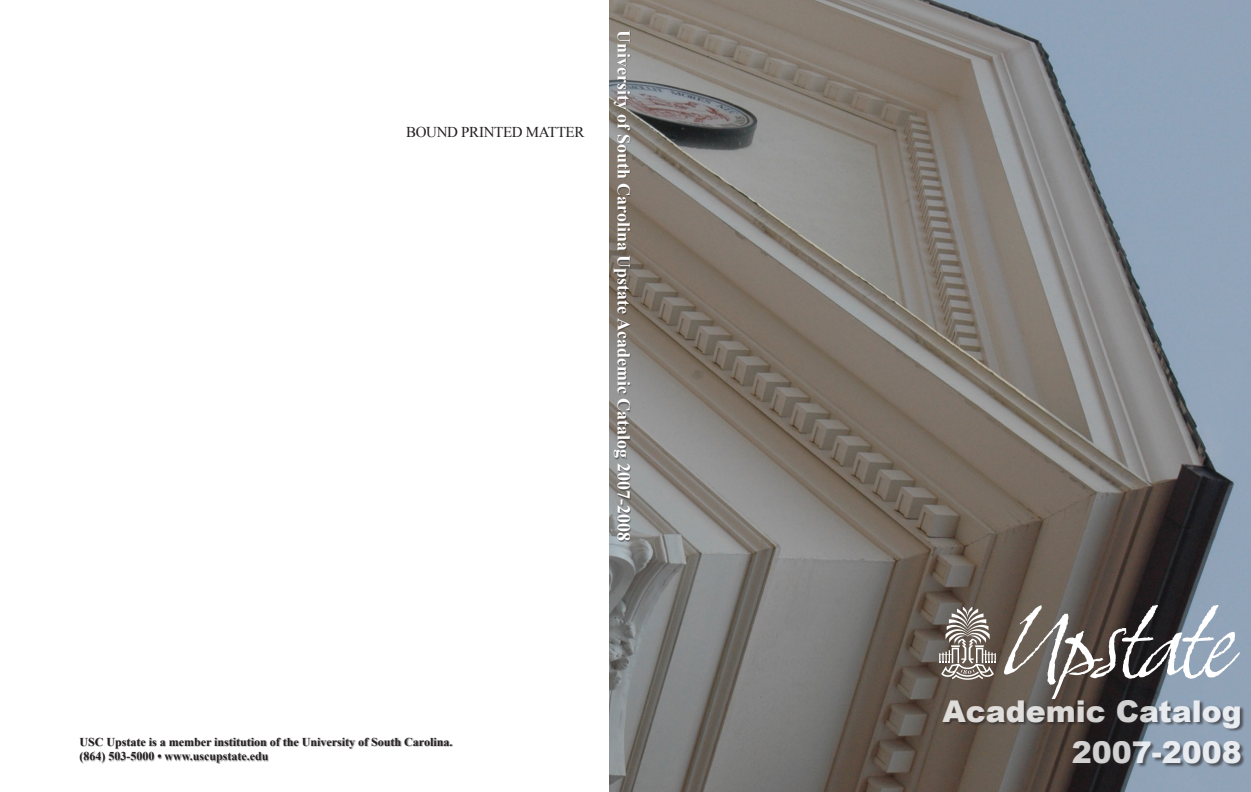
<style>
.page{position:relative;width:1251px;height:792px;background:#fff}
.page>*{position:absolute;margin:0;border:0;box-sizing:border-box;transform-origin:0 0}
.t1{font:900 30px/41px "Arial";color:#fff;text-align:right}
.t2{font:700 18px "Times New Roman";color:#fff}
.t3{font:15px "Times New Roman";letter-spacing:-.02em;color:#231f20}
.t4{font:700 12px "Times New Roman";color:#231f20}
</style>
<div class="page">
<img style="left:610px;top:0;width:641px;height:792px">
<div style="left:613px;top:30px;width:19px;height:512px;background:#231f20;opacity:.5"></div>
<div style="left:79px;top:737px;width:375px;height:27px;background:#231f20;opacity:.5"></div>
<div style="left:943px;top:700px;width:302px;height:68px;background:#231f20;opacity:.75"></div>
<svg style="left:939px;top:607px;width:57px;height:73px;background:#8d847e"></svg>
<svg style="left:1004px;top:605px;width:236px;height:93px;background:#78787a"></svg>
<p class="t3" style="left:406px;top:122px;width:180px">BOUND PRINTED MATTER</p>
<p class="t2" style="left:636px;top:30px;width:513px;rotate:90deg">University of South Carolina Upstate Academic Catalog 2007-2008</p>
<p class="t4" style="left:79px;top:733px;width:374px">USC Upstate is a member institution of the University of South Carolina.</p>
<p class="t4" style="left:79px;top:748px;width:191px">(864) 503-5000 • www.uscupstate.edu</p>
<h1 class="t1" style="left:942px;top:690px;width:301px">Academic Catalog<br>2007-2008</h1>
</div>
